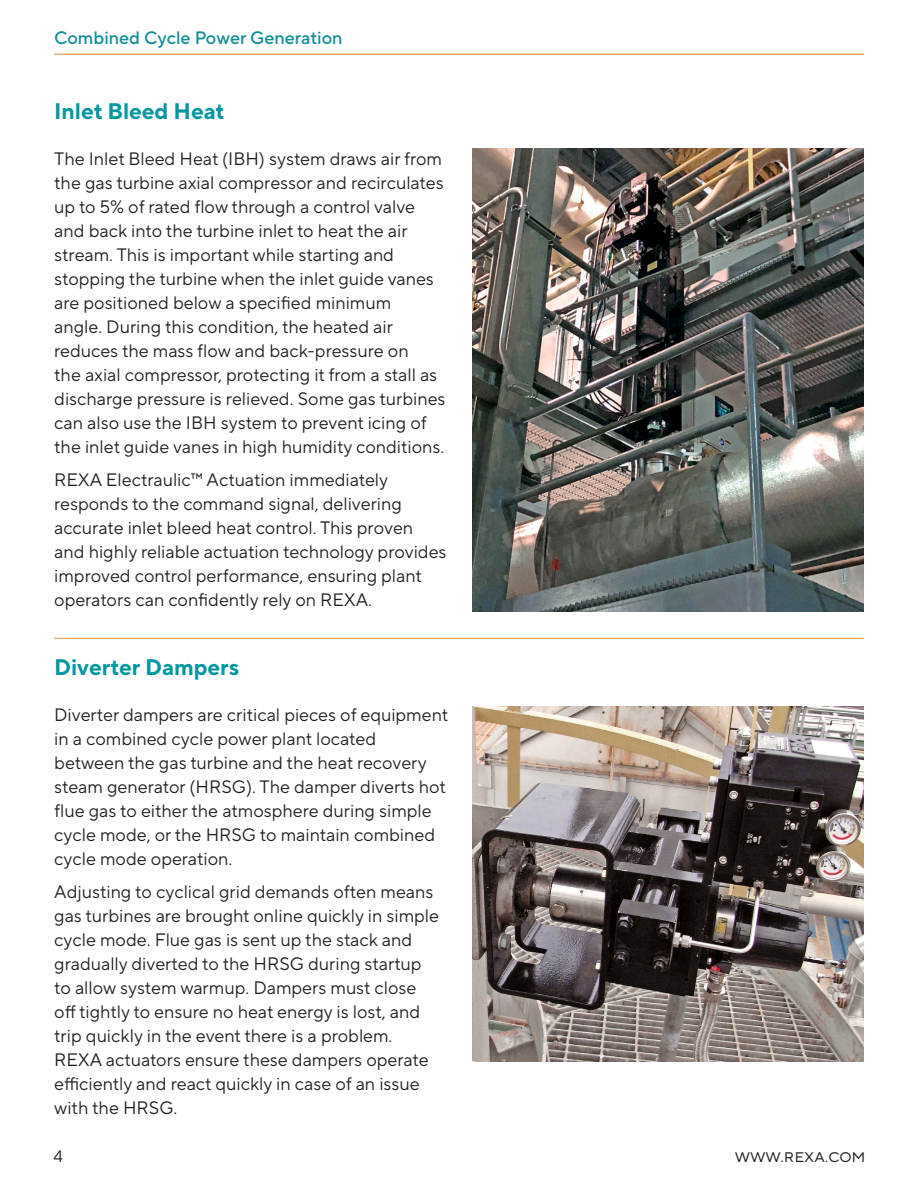
<style>
.page{position:relative;width:918px;height:1188px;background:#fff}
.page>*{position:absolute;margin:0;border:0;box-sizing:border-box;transform-origin:0 0}
.t1{font:700 22.5px "TT Norms Pro";color:#0097a0}
.t2{font:18px/24px "TT Norms Pro";color:#231f20}
.t3{font:500 18px "TT Norms Pro";color:#138f96}
.t4{font:16.5px "TT Norms Pro";color:#231f20}
</style>
<div class="page">
<img style="left:473px;top:148px;width:391px;height:463px">
<img style="left:473px;top:706px;width:391px;height:356px">
<hr style="left:54px;top:638px;width:810px;height:1px;background:#f58a43">
<hr style="left:54px;top:54px;width:810px;height:1px;background:#f58a43">
<p class="t3" style="left:54px;top:24px;width:290px">Combined Cycle Power Generation</p>
<p class="t1" style="left:54px;top:95px;width:172px">Inlet Bleed Heat</p>
<p class="t2" style="left:54px;top:147px;width:393px">The Inlet Bleed Heat (IBH) system draws air from the gas turbine axial compressor and recirculates up to 5% of rated flow through a control valve and back into the turbine inlet to heat the air stream. This is important while starting and stopping the turbine when the inlet guide vanes are positioned below a specified minimum<br>angle. During this condition, the heated air reduces the mass flow and back-pressure on<br>the axial compressor, protecting it from a stall as discharge pressure is relieved. Some gas turbines can also use the IBH system to prevent icing of the inlet guide vanes in high humidity conditions.</p>
<p class="t2" style="left:54px;top:468px;width:394px">REXA Electraulic™ Actuation immediately responds to the command signal, delivering accurate inlet bleed heat control. This proven and highly reliable actuation technology provides improved control performance, ensuring plant operators can confidently rely on REXA.</p>
<p class="t1" style="left:54px;top:651px;width:187px">Diverter Dampers</p>
<p class="t2" style="left:54px;top:702px;width:395px">Diverter dampers are critical pieces of equipment in a combined cycle power plant located between the gas turbine and the heat recovery steam generator (HRSG). The damper diverts hot flue gas to either the atmosphere during simple cycle mode, or the HRSG to maintain combined cycle mode operation.</p>
<p class="t2" style="left:54px;top:879px;width:386px">Adjusting to cyclical grid demands often means gas turbines are brought online quickly in simple cycle mode. Flue gas is sent up the stack and gradually diverted to the HRSG during startup to allow system warmup. Dampers must close off tightly to ensure no heat energy is lost, and trip quickly in the event there is a problem.<br>REXA actuators ensure these dampers operate efficiently and react quickly in case of an issue with the HRSG.</p>
<p class="t4" style="left:54px;top:1144px;width:11px">4</p>
<p class="t4" style="left:735px;top:1145px;width:132px">www.rexa.com</p>
</div>
